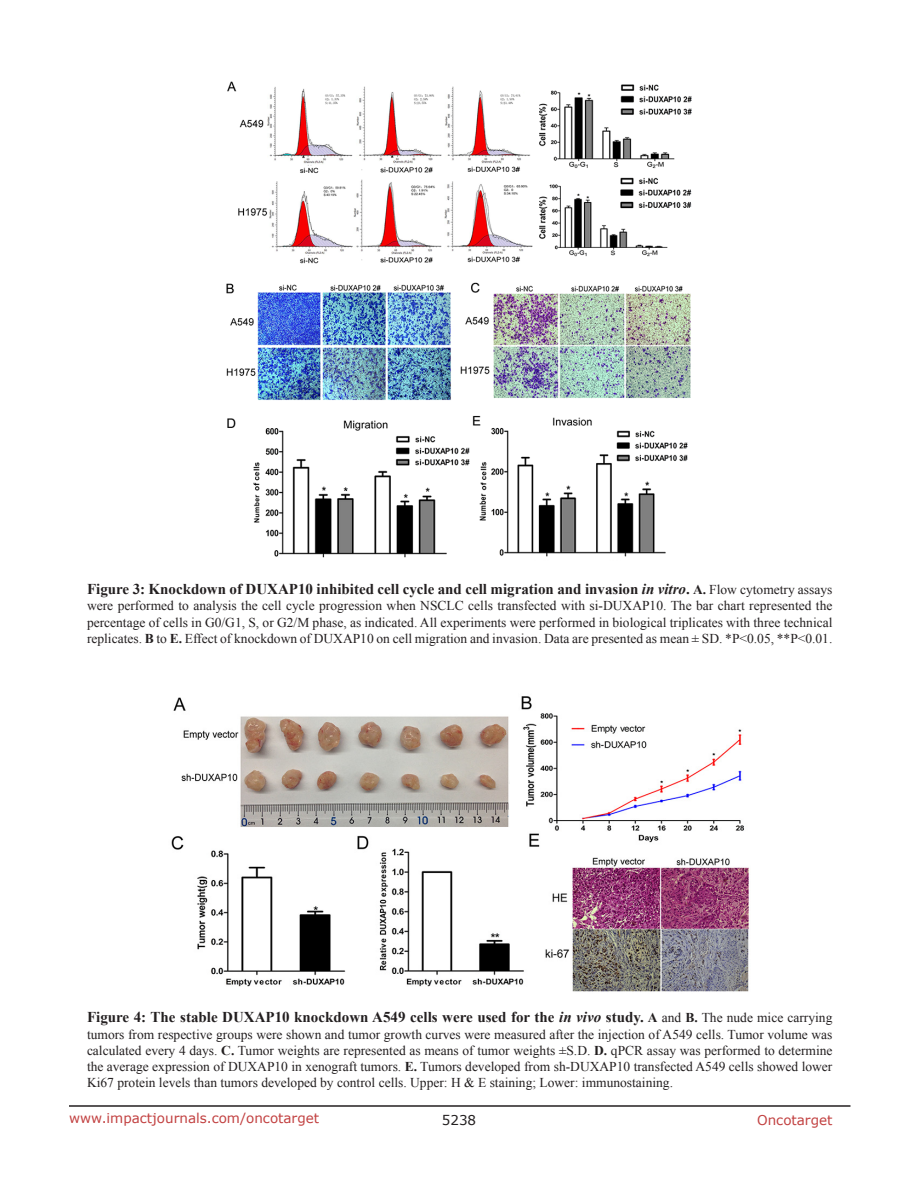
<style>
.page{position:relative;width:918px;height:1188px;background:#fff}
.page>*{position:absolute;margin:0;border:0;box-sizing:border-box;transform-origin:0 0}
.figuretext{font:700 15px "Times New Roman";color:#231f20}
.figuretext-2{font:13.5px/16.2px "Times New Roman";color:#231f20;text-align:justify}
.t1{font:13.5px "Verdana";color:#c24141}
.t2{font:13.5px "Verdana";color:#231f20}
.s1{font-style:italic}
.s2{font-size:13.5px}
.s3{font-weight:400;font-size:13.5px}
.s4{font-weight:700}
</style>
<div class="page">
<hr style="left:69px;top:1105px;width:781px;height:2px;background:#231f20">
<img style="left:226px;top:81px;width:466px;height:477px">
<img style="left:171px;top:696px;width:578px;height:296px">
<p class="figuretext" style="left:87px;top:579px;width:747px">Figure 3: Knockdown of DUXAP10 inhibited cell cycle and cell migration and invasion <span class="s1">in vitro</span>. <span class="s2">A.</span> <span class="s3">Flow cytometry assays</span></p>
<p class="figuretext-2" style="left:87px;top:598px;width:747px">were performed to analysis the cell cycle progression when NSCLC cells transfected with si-DUXAP10. The bar chart represented the percentage of cells in G0/G1, S, or G2/M phase, as indicated. All experiments were performed in biological triplicates with three technical replicates. <span class="s4">B</span> to <span class="s4">E.</span> Effect of knockdown of DUXAP10 on cell migration and invasion. Data are presented as mean ± SD. *P&lt;0.05, **P&lt;0.01.</p>
<p class="figuretext" style="left:87px;top:1007px;width:747px">Figure 4: The stable DUXAP10 knockdown A549 cells were used for the <span class="s1">in vivo</span> study. <span class="s2">A</span> <span class="s3">and</span> <span class="s2">B.</span> <span class="s3">The nude mice carrying</span></p>
<p class="figuretext-2" style="left:87px;top:1026px;width:747px">tumors from respective groups were shown and tumor growth curves were measured after the injection of A549 cells. Tumor volume was calculated every 4 days. <span class="s4">C.</span> Tumor weights are represented as means of tumor weights ±S.D. <span class="s4">D.</span> qPCR assay was performed to determine the average expression of DUXAP10 in xenograft tumors. <span class="s4">E.</span> Tumors developed from sh-DUXAP10 transfected A549 cells showed lower Ki67 protein levels than tumors developed by control cells. Upper: H &amp; E staining; Lower: immunostaining.</p>
<p class="t1" style="left:69px;top:1109px;width:252px">www.impactjournals.com/oncotarget</p>
<p class="t2" style="left:442px;top:1111px;width:36px">5238</p>
<p class="t1" style="left:757px;top:1111px;width:77px">Oncotarget</p>
</div>
